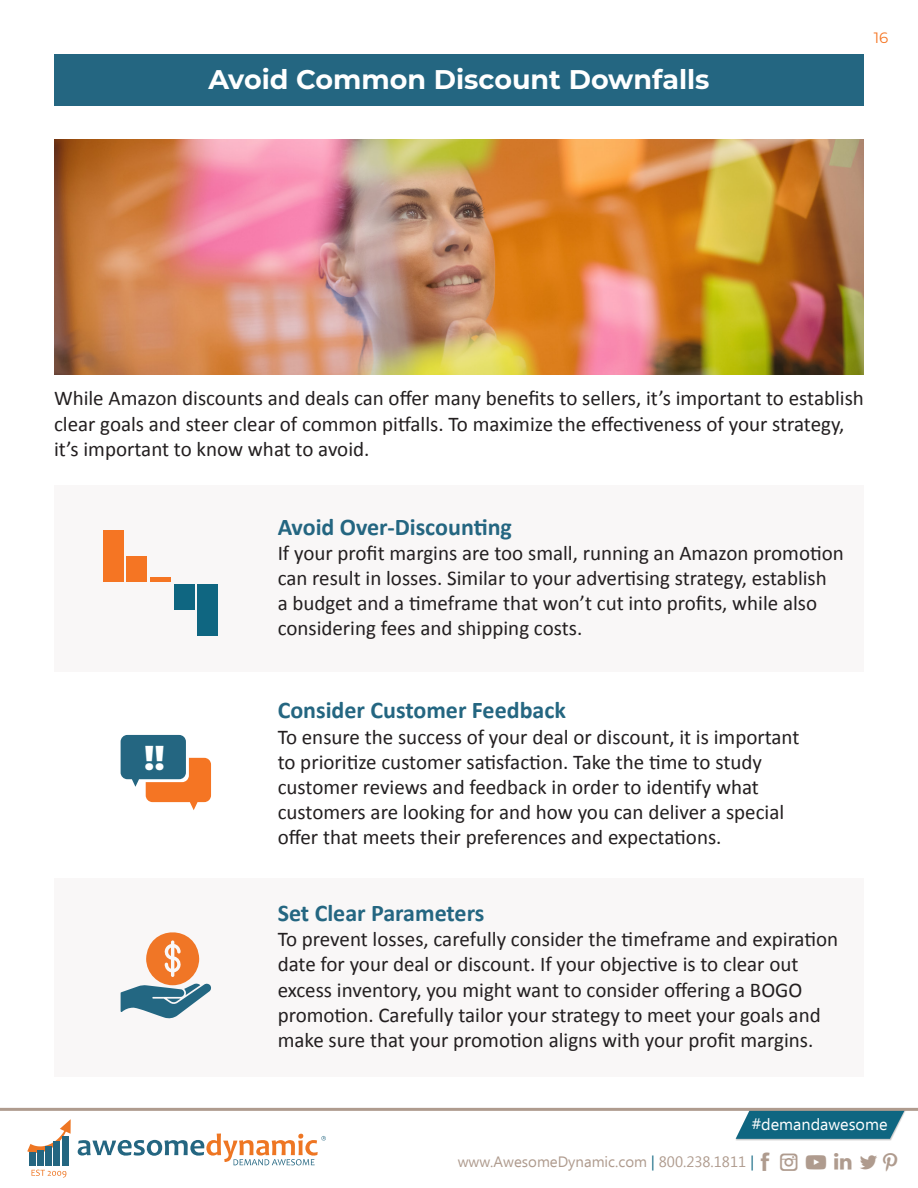
<style>
.page{position:relative;width:918px;height:1188px;background:#fff}
.page>*{position:absolute;margin:0;border:0;box-sizing:border-box;transform-origin:0 0}
.Paragraph_Style_1{font:800 34.5px "Montserrat";color:#fff}
.t1{font:700 27px "Montserrat";color:#fff}
.Paragraph_Style_1-2{font:700 24px "Calibri";color:#246681}
.Paragraph_Style_1-3{font:21px/25.2px "Calibri";color:#231f20}
.t2{font:21px "Sosa";color:#af9b8e}
.t3{font:16.2px "Ebrima";color:#fff}
.t4{font:15px "Ebrima";color:#af9b8e}
.t5{font:15px "Montserrat";color:#f57523}
.s1{color:#0f6681}
</style>
<div class="page">
<svg style="left:78px;top:1134px;width:248px;height:31px"></svg>
<svg style="left:27px;top:1119px;width:44px;height:34px"></svg>
<div style="left:29px;top:1153px;width:7px;height:13px;background:#246681"></div>
<div style="left:37px;top:1150px;width:7px;height:16px;background:#246681"></div>
<div style="left:46px;top:1146px;width:6px;height:20px;background:#246681"></div>
<div style="left:54px;top:1142px;width:6px;height:24px;background:#246681"></div>
<div style="left:62px;top:1136px;width:7px;height:30px;background:#246681"></div>
<svg style="left:31px;top:1170px;width:35px;height:7px"></svg>
<div style="left:736px;top:1110px;width:170px;height:30px;background:#231f20;opacity:.25"></div>
<svg style="left:736px;top:1111px;width:169px;height:28px;background:#23728b"></svg>
<hr style="left:0;top:1108px;width:918px;height:3px;background:#af9b8e">
<div style="left:54px;top:485px;width:810px;height:187px;background:#f9f7f7"></div>
<div style="left:54px;top:879px;width:810px;height:198px;background:#f9f7f7"></div>
<img style="left:54px;top:139px;width:810px;height:235px">
<div style="left:54px;top:54px;width:810px;height:52px;background:#246681"></div>
<div style="left:103px;top:530px;width:20px;height:52px;background:#f57523"></div>
<div style="left:127px;top:556px;width:20px;height:26px;background:#f57523"></div>
<hr style="left:150px;top:578px;width:21px;height:4px;background:#f57523">
<div style="left:198px;top:584px;width:20px;height:52px;background:#0f6681"></div>
<div style="left:174px;top:584px;width:20px;height:26px;background:#0f6681"></div>
<svg style="left:121px;top:735px;width:90px;height:75px"></svg>
<svg style="left:121px;top:932px;width:90px;height:87px"></svg>
<p class="t1" style="left:208px;top:60px;width:503px">Avoid Common Discount Downfalls</p>
<p class="t5" style="left:874px;top:27px;width:16px">16</p>
<p class="Paragraph_Style_1-3" style="left:54px;top:385px;width:811px">While Amazon discounts and deals can offer many benefits to sellers, it’s important to establish clear goals and steer clear of common pitfalls. To maximize the effectiveness of your strategy, it’s important to know what to avoid.</p>
<p class="Paragraph_Style_1" style="left:144px;top:732px;width:22px">!!</p>
<p class="Paragraph_Style_1-2" style="left:278px;top:510px;width:236px">Avoid Over-Discounting</p>
<p class="Paragraph_Style_1-3" style="left:278px;top:540px;width:568px">If your profit margins are too small, running an Amazon promotion can result in losses. Similar to your advertising strategy, establish<br>a budget and a timeframe that won’t cut into profits, while also considering fees and shipping costs.</p>
<p class="Paragraph_Style_1-2" style="left:278px;top:693px;width:290px">Consider Customer Feedback</p>
<p class="Paragraph_Style_1-3" style="left:278px;top:723px;width:523px">To ensure the success of your deal or discount, it is important</p>
<p class="Paragraph_Style_1-3" style="left:278px;top:749px;width:486px">to prioritize customer satisfaction. Take the time to study</p>
<p class="Paragraph_Style_1-3" style="left:278px;top:774px;width:483px">customer reviews and feedback in order to identify what</p>
<p class="Paragraph_Style_1-3" style="left:278px;top:799px;width:508px">customers are looking for and how you can deliver a special</p>
<p class="Paragraph_Style_1-3" style="left:278px;top:824px;width:445px">offer that meets their preferences and expectations.</p>
<p class="Paragraph_Style_1-2" style="left:278px;top:896px;width:208px">Set Clear Parameters</p>
<p class="Paragraph_Style_1-3" style="left:278px;top:926px;width:562px">To prevent losses, carefully consider the timeframe and expiration date for your deal or discount. If your objective is to clear out</p>
<p class="Paragraph_Style_1-3" style="left:278px;top:976px;width:526px">excess inventory, you might want to consider offering a BOGO</p>
<p class="Paragraph_Style_1-3" style="left:278px;top:1002px;width:545px">promotion. Carefully tailor your strategy to meet your goals and make sure that your promotion aligns with your profit margins.</p>
<p class="t3" style="left:752px;top:1112px;width:137px">#demandawesome</p>
<p class="t2" style="left:755px;top:1152px;width:23px">v</p>
<p class="t4" style="left:458px;top:1151px;width:298px">www.AwesomeDynamic.com <span class="s1">|</span> 800.238.1811 <span class="s1">|</span></p>
</div>
